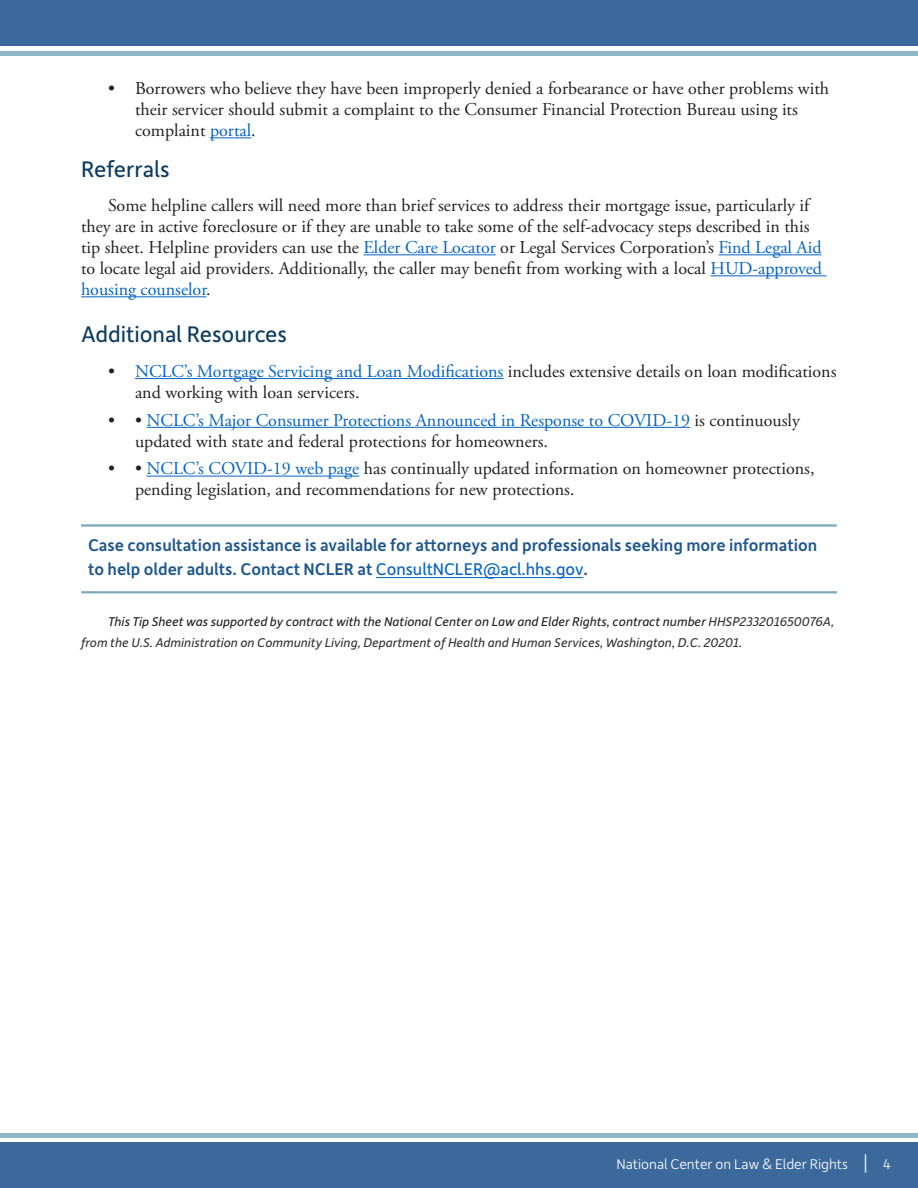
<style>
.page{position:relative;width:918px;height:1188px;background:#fff}
.page>*{position:absolute;margin:0;border:0;box-sizing:border-box;transform-origin:0 0}
.t1{font:24px "Depot New";color:#0c3c61}
.Body_Text{font:18px/21px "Adobe Garamond Pro";color:#231f20}
.Body_Text-2{font:500 18px/24px "Depot New";color:#1f588d}
.t2{font:300 15px "Depot New";color:#fff}
.Body_Text-3{font:italic 13.5px/21px "Depot New";color:#333}
.s1{color:#0563c1}
.s2{font-weight:400;color:#0563c1}
.s3{color:#231f20}
.s4{font-size:21px}
</style>
<div class="page">
<div style="left:0;top:0;width:918px;height:46px;background:#3c699b"></div>
<div style="left:0;top:51px;width:918px;height:5px;background:#90b7c8"></div>
<div style="left:0;top:1133px;width:918px;height:5px;background:#90b7c8"></div>
<div style="left:0;top:1143px;width:918px;height:45px;background:#3c699b"></div>
<hr style="left:210px;top:137px;width:41px;height:1px;background:#0563c1">
<hr style="left:364px;top:254px;width:132px;height:1px;background:#0563c1">
<hr style="left:718px;top:254px;width:104px;height:1px;background:#0563c1">
<hr style="left:711px;top:275px;width:116px;height:1px;background:#0563c1">
<hr style="left:81px;top:296px;width:125px;height:1px;background:#0563c1">
<hr style="left:135px;top:378px;width:368px;height:1px;background:#0563c1">
<hr style="left:146px;top:427px;width:544px;height:1px;background:#0563c1">
<hr style="left:146px;top:476px;width:213px;height:1px;background:#0563c1">
<hr style="left:376px;top:577px;width:207px;height:1px;background:#0563c1">
<hr style="left:81px;top:524px;width:756px;height:3px;background:#7aa8bc">
<hr style="left:81px;top:591px;width:756px;height:2px;background:#7aa8bc">
<p class="Body_Text" style="left:135px;top:78px;width:696px;text-indent:-27px">• Borrowers who believe they have been improperly denied a forbearance or have other problems with their servicer should submit a complaint to the Consumer Financial Protection Bureau using its complaint <span class="s1">portal</span>.</p>
<p class="t1" style="left:81px;top:153px;width:90px">Referrals</p>
<p class="Body_Text" style="left:81px;top:195px;width:743px;text-indent:27px">Some helpline callers will need more than brief services to address their mortgage issue, particularly if they are in active foreclosure or if they are unable to take some of the self-advocacy steps described in this tip sheet. Helpline providers can use the <span class="s1">Elder Care Locator</span> or Legal Services Corporation’s <span class="s1">Find Legal Aid </span>to locate legal aid providers. Additionally, the caller may benefit from working with a local <span class="s1">HUD-approved housing counselor</span>.</p>
<p class="t1" style="left:81px;top:319px;width:208px">Additional Resources</p>
<p class="Body_Text" style="left:135px;top:361px;width:703px;text-indent:-27px">• <span class="s1">NCLC’s Mortgage Servicing and Loan Modifications</span> includes extensive details on loan modifications and working with loan servicers.</p>
<p class="Body_Text" style="left:135px;top:410px;width:666px;text-indent:-27px">• • <span class="s1">NCLC’s Major Consumer Protections Announced in Response to COVID-19</span> is continuously updated with state and federal protections for homeowners.</p>
<p class="Body_Text" style="left:135px;top:459px;width:681px;text-indent:-27px">• • <span class="s1">NCLC’s COVID-19 web page</span> has continually updated information on homeowner protections, pending legislation, and recommendations for new protections.</p>
<p class="Body_Text-2" style="left:88px;top:532px;width:731px">Case consultation assistance is available for attorneys and professionals seeking more information to help older adults. Contact NCLER at <span class="s2">ConsultNCLER@acl.hhs.gov</span>.</p>
<p class="Body_Text-3" style="left:81px;top:611px;width:755px;text-indent:27px"><span class="s3">This Tip Sheet was supported by contract with the National Center on Law and Elder Rights, contract number</span> HHSP233201650076A, from the U.S. Administration on Community Living, Department of Health and Human Services, Washington, D.C. 20201.</p>
<p class="t2" style="left:616px;top:1155px;width:276px">National Center on Law &amp; Elder Rights <span class="s4">|</span> 4</p>
</div>
